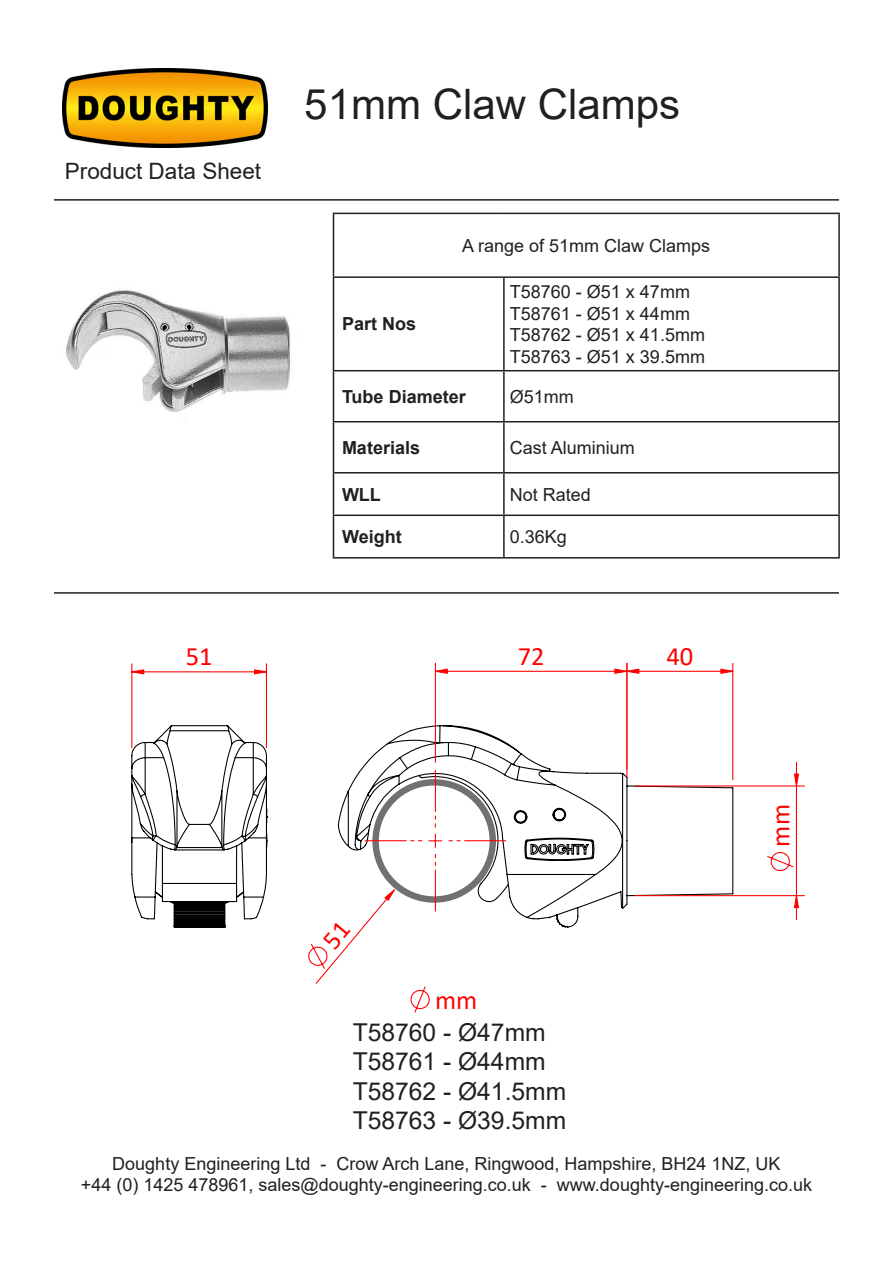
<style>
.page{position:relative;width:893px;height:1263px;background:#fff}
.page>*{position:absolute;margin:0;border:0;box-sizing:border-box;transform-origin:0 0}
.t1{font:42px "Arial";color:#231f20}
.t2{font:26.55px "Calibri";color:#f00}
.t3{font:24.6px/29.5px "Arial";color:#231f20}
.t4{font:22.5px "Arial";color:#231f20}
.t5{font:18px "Arial";color:#231f20}
.t6{font:700 18px "Arial";color:#231f20}
</style>
<div class="page">
<img style="left:63px;top:68px;width:205px;height:79px">
<hr style="left:54px;top:199px;width:785px;height:2px;background:#231f20">
<hr style="left:54px;top:592px;width:785px;height:2px;background:#231f20">
<img style="left:65px;top:290px;width:225px;height:122px">
<hr style="left:333px;top:213px;width:171px;height:1px;background:#231f20">
<hr style="left:333px;top:214px;width:1px;height:62px;background:#231f20">
<hr style="left:504px;top:213px;width:336px;height:1px;background:#231f20">
<hr style="left:838px;top:214px;width:2px;height:62px;background:#231f20">
<hr style="left:333px;top:276px;width:171px;height:2px;background:#231f20">
<hr style="left:333px;top:278px;width:1px;height:92px;background:#231f20">
<hr style="left:504px;top:276px;width:336px;height:2px;background:#231f20">
<hr style="left:503px;top:278px;width:2px;height:92px;background:#231f20">
<hr style="left:838px;top:278px;width:2px;height:92px;background:#231f20">
<hr style="left:333px;top:370px;width:171px;height:1px;background:#231f20">
<hr style="left:333px;top:371px;width:1px;height:50px;background:#231f20">
<hr style="left:504px;top:370px;width:336px;height:1px;background:#231f20">
<hr style="left:503px;top:371px;width:2px;height:50px;background:#231f20">
<hr style="left:838px;top:371px;width:2px;height:50px;background:#231f20">
<hr style="left:333px;top:421px;width:171px;height:1px;background:#231f20">
<hr style="left:333px;top:422px;width:1px;height:50px;background:#231f20">
<hr style="left:504px;top:421px;width:336px;height:1px;background:#231f20">
<hr style="left:503px;top:422px;width:2px;height:50px;background:#231f20">
<hr style="left:838px;top:422px;width:2px;height:50px;background:#231f20">
<hr style="left:333px;top:472px;width:171px;height:1px;background:#231f20">
<hr style="left:333px;top:473px;width:1px;height:41px;background:#231f20">
<hr style="left:504px;top:472px;width:336px;height:1px;background:#231f20">
<hr style="left:503px;top:473px;width:2px;height:41px;background:#231f20">
<hr style="left:838px;top:473px;width:2px;height:41px;background:#231f20">
<hr style="left:333px;top:514px;width:171px;height:2px;background:#231f20">
<hr style="left:333px;top:516px;width:1px;height:41px;background:#231f20">
<hr style="left:504px;top:514px;width:336px;height:2px;background:#231f20">
<hr style="left:503px;top:516px;width:2px;height:41px;background:#231f20">
<hr style="left:838px;top:516px;width:2px;height:41px;background:#231f20">
<hr style="left:333px;top:557px;width:171px;height:2px;background:#231f20">
<hr style="left:504px;top:557px;width:336px;height:2px;background:#231f20">
<svg style="left:360px;top:724px;width:374px;height:204px"></svg>
<svg style="left:131px;top:724px;width:137px;height:204px"></svg>
<hr style="left:732px;top:663px;width:1px;height:117px;background:#f00">
<hr style="left:626px;top:663px;width:1px;height:115px;background:#f00">
<hr style="left:131px;top:664px;width:1px;height:84px;background:#f00">
<hr style="left:266px;top:664px;width:1px;height:84px;background:#f00">
<hr style="left:635px;top:785px;width:169px;height:1px;background:#f00">
<hr style="left:635px;top:895px;width:169px;height:1px;background:#f00">
<hr style="left:435px;top:663px;width:1px;height:99px;background:#f00">
<hr style="left:123px;top:1176px;width:683px;height:1px;background:#c0c0c0">
<hr style="left:123px;top:631px;width:1px;height:506px;background:#c0c0c0">
<hr style="left:123px;top:631px;width:683px;height:1px;background:#c0c0c0">
<hr style="left:826px;top:631px;width:1px;height:506px;background:#c0c0c0">
<svg style="left:131px;top:669px;width:135px;height:6px"></svg>
<svg style="left:766px;top:762px;width:34px;height:157px"></svg>
<svg style="left:434px;top:668px;width:300px;height:6px"></svg>
<svg style="left:308px;top:770px;width:198px;height:243px"></svg>
<p class="t4" style="left:65px;top:156px;width:198px">Product Data Sheet</p>
<p class="t1" style="left:304px;top:75px;width:377px">51mm Claw Clamps</p>
<p class="t6" style="left:342px;top:311px;width:76px">Part Nos</p>
<p class="t5" style="left:462px;top:233px;width:250px">A range of 51mm Claw Clamps</p>
<p class="t5" style="left:510px;top:279px;width:182px">T58760 - Ø51 x 47mm</p>
<p class="t5" style="left:510px;top:301px;width:182px">T58761 - Ø51 x 44mm</p>
<p class="t5" style="left:510px;top:323px;width:197px">T58762 - Ø51 x 41.5mm</p>
<p class="t5" style="left:510px;top:344px;width:197px">T58763 - Ø51 x 39.5mm</p>
<p class="t6" style="left:342px;top:384px;width:125px">Tube Diameter</p>
<p class="t5" style="left:510px;top:384px;width:66px">Ø51mm</p>
<p class="t6" style="left:342px;top:435px;width:80px">Materials</p>
<p class="t5" style="left:510px;top:435px;width:127px">Cast Aluminium</p>
<p class="t6" style="left:342px;top:482px;width:40px">WLL</p>
<p class="t5" style="left:510px;top:482px;width:83px">Not Rated</p>
<p class="t6" style="left:342px;top:524px;width:61px">Weight</p>
<p class="t5" style="left:510px;top:524px;width:59px">0.36Kg</p>
<p class="t2" style="left:186px;top:638px;width:28px">51</p>
<p class="t2" style="left:518px;top:637px;width:28px">72</p>
<p class="t2" style="left:435px;top:981px;width:44px">mm</p>
<p class="t3" style="left:353px;top:1017px;width:215px">T58760 - Ø47mm<br>T58761 - Ø44mm<br>T58762 - Ø41.5mm<br>T58763 - Ø39.5mm</p>
<p class="t2" style="left:666px;top:637px;width:28px">40</p>
<p class="t2" style="left:762px;top:846px;width:44px;rotate:-90deg">mm</p>
<p class="t5" style="left:112px;top:1151px;width:670px">Doughty Engineering Ltd - Crow Arch Lane, Ringwood, Hampshire, BH24 1NZ, UK</p>
<p class="t5" style="left:81px;top:1173px;width:733px">+44 (0) 1425 478961, sales@doughty-engineering.co.uk - www.doughty-engineering.co.uk</p>
</div>
